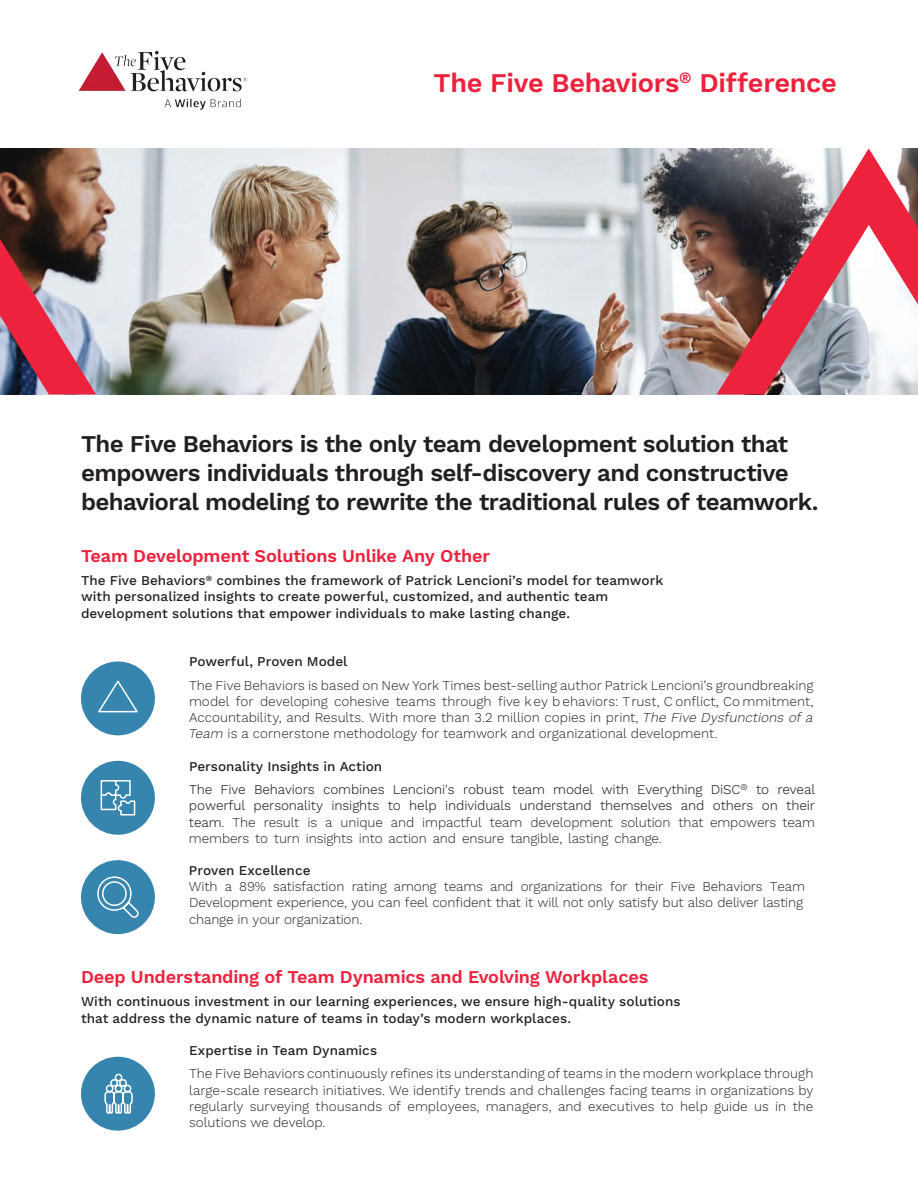
<style>
.page{position:relative;width:918px;height:1188px;background:#fff}
.page>*{position:absolute;margin:0;border:0;box-sizing:border-box;transform-origin:0 0}
.t1{font:600 27px "Work Sans";letter-spacing:-.01em;color:#ed213c}
.t2{font:600 24px/28.8px "Work Sans";letter-spacing:-.025em;color:#231f20}
.t3{font:600 18px "Work Sans";letter-spacing:-.01em;color:#ed213c}
.t4{font:300 13.5px/16.2px "Work Sans";letter-spacing:-.005em;color:#231f20}
.t5{font:500 13.5px/16.2px "Work Sans";color:#231f20}
.s1{font-weight:500}
.s2{font-style:italic}
</style>
<div class="page">
<div style="left:81px;top:1057px;width:74px;height:74px;background:#3585ae;border-radius:50%"></div>
<svg style="left:104px;top:1073px;width:29px;height:41px"></svg>
<div style="left:81px;top:761px;width:74px;height:74px;background:#3585ae;border-radius:50%"></div>
<svg style="left:100px;top:780px;width:36px;height:36px"></svg>
<div style="left:81px;top:661px;width:74px;height:74px;background:#3585ae;border-radius:50%"></div>
<svg style="left:98px;top:680px;width:40px;height:33px"></svg>
<img style="left:0;top:148px;width:717px;height:246px">
<svg style="left:717px;top:148px;width:201px;height:246px"></svg>
<svg style="left:0;top:239px;width:96px;height:155px;background:#a35969"></svg>
<div style="left:81px;top:860px;width:74px;height:74px;background:#3585ae;border-radius:50%"></div>
<svg style="left:97px;top:876px;width:42px;height:42px"></svg>
<img style="left:78px;top:50px;width:170px;height:60px">
<p class="t1" style="left:434px;top:67px;width:405px">The Five Behaviors<sup>®</sup> Difference</p>
<p class="t2" style="left:81px;top:431px;width:739px">The Five Behaviors is the only team development solution that empowers individuals through self-discovery and constructive behavioral modeling to rewrite the traditional rules of teamwork.</p>
<p class="t3" style="left:81px;top:545px;width:410px">Team Development Solutions Unlike Any Other</p>
<p class="t5" style="left:81px;top:573px;width:584px">The Five Behaviors<sup>®</sup> combines the framework of Patrick Lencioni’s model for teamwork with personalized insights to create powerful, customized, and authentic team development solutions that empower individuals to make lasting change.</p>
<p class="t4" style="left:189px;top:650px;width:626px;line-height:23.4px"><span class="s1">Powerful, Proven Model<br></span>The Five Behaviors is based on New York Times best-selling author Patrick Lencioni’s groundbreaking</p>
<p class="t4" style="left:188px;top:694px;width:629px">model for developing cohesive teams through five k ey b ehaviors: Trust, C onflict, Co mmitment,<br>Accountability, and Results. With more than 3.2 million copies in print, <span class="s2">The Five Dysfunctions of a<br>Team</span> is a cornerstone methodology for teamwork and organizational development.</p>
<p class="t4" style="left:189px;top:755px;width:628px;line-height:23.7px"><span class="s1">Personality Insights in Action<br></span>The Five Behaviors combines Lencioni's robust team model with Everything DiSC<sup>®</sup> to reveal</p>
<p class="t4" style="left:189px;top:798px;width:628px;text-align:justify">powerful personality insights to help individuals understand themselves and others on their team. The result is a unique and impactful team development solution that empowers team members to turn insights into action and ensure tangible, lasting change.</p>
<p class="t4" style="left:189px;top:863px;width:618px"><span class="s1">Proven Excellence<br></span>With a 89% satisfaction rating among teams and organizations for their Five Behaviors Team Development experience, you can feel confident that it will not only satisfy but also deliver lasting change in your organization.</p>
<p class="t3" style="left:81px;top:966px;width:569px">Deep Understanding of Team Dynamics and Evolving Workplaces</p>
<p class="t5" style="left:81px;top:994px;width:601px">With continuous investment in our learning experiences, we ensure high-quality solutions that address the dynamic nature of teams in today’s modern workplaces.</p>
<p class="t4" style="left:189px;top:1039px;width:626px;line-height:23.4px"><span class="s1">Expertise in Team Dynamics<br></span>The Five Behaviors continuously refines its understanding of teams in the modern workplace through</p>
<p class="t4" style="left:189px;top:1082px;width:626px;text-align:justify">large-scale research initiatives. We identify trends and challenges facing teams in organizations by regularly surveying thousands of employees, managers, and executives to help guide us in the solutions we develop.</p>
</div>
